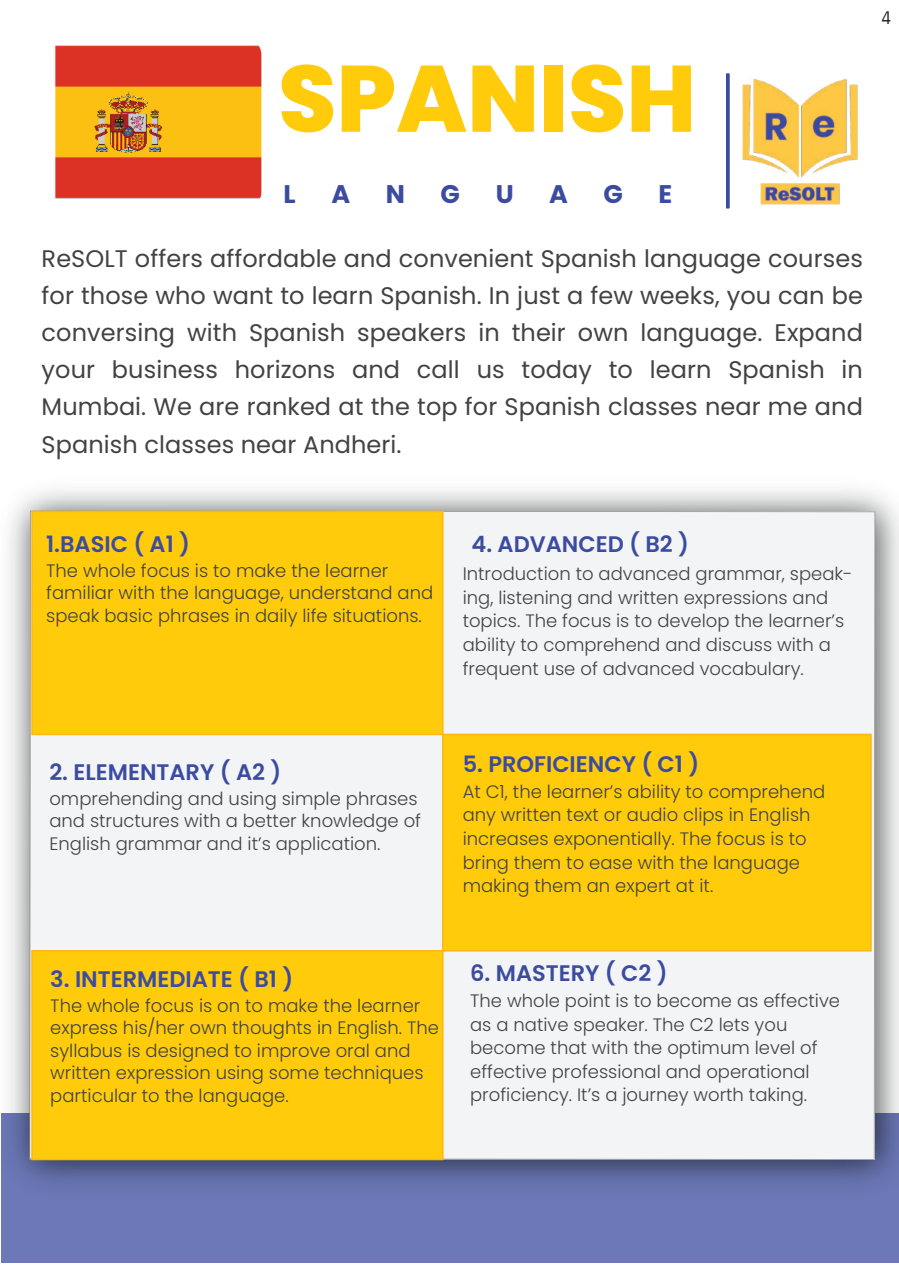
<style>
.page{position:relative;width:899px;height:1269px;background:#fff}
.page>*{position:absolute;margin:0;border:0;box-sizing:border-box;transform-origin:0 0}
.t1{font:800 94.05px "Poppins";color:#ffcb0b}
.t2{font:700 25.5px "Poppins";color:#3b4ca0}
.t3{font:24px/37.2px "Poppins";letter-spacing:.005em;color:#414241;text-align:justify}
.t4{font:600 22.5px "Poppins";color:#3b4ca0}
.t5{font:300 18px/23.7px "Poppins";color:#414241}
.t6{font:18px "IBM Plex Sans Cond";color:#231f20}
</style>
<div class="page">
<img style="left:44px;top:39px;width:217px;height:169px;border-radius:16px">
<div style="left:1px;top:1114px;width:898px;height:149px;background:#6c78b7"></div>
<img style="left:1px;top:489px;width:898px;height:695px">
<div style="left:29px;top:511px;width:846px;height:649px;background:#f3f4f5"></div>
<div style="left:31px;top:511px;width:413px;height:224px;background:#ffcb0b"></div>
<div style="left:31px;top:950px;width:413px;height:210px;background:#ffcb0b"></div>
<div style="left:442px;top:734px;width:430px;height:218px;background:#ffcb0b"></div>
<img style="left:726px;top:73px;width:132px;height:136px">
<p class="t1" style="left:278px;top:33px;width:419px">SPANISH</p>
<p class="t6" style="left:881px;top:5px;width:11px">4</p>
<p class="t2" style="left:284px;top:176px;width:14px">L</p>
<p class="t2" style="left:331px;top:176px;width:20px">A</p>
<p class="t2" style="left:386px;top:176px;width:21px">N</p>
<p class="t2" style="left:441px;top:176px;width:21px">G</p>
<p class="t2" style="left:496px;top:176px;width:19px">U</p>
<p class="t2" style="left:549px;top:176px;width:20px">A</p>
<p class="t2" style="left:603px;top:176px;width:21px">G</p>
<p class="t2" style="left:659px;top:176px;width:15px">E</p>
<p class="t3" style="left:42px;top:240px;width:823px">ReSOLT offers affordable and convenient Spanish language courses for those who want to learn Spanish. In just a few weeks, you can be conversing with Spanish speakers in their own language. Expand your business horizons and call us today to learn Spanish in Mumbai. We are ranked at the top for Spanish classes near me and Spanish classes near Andheri.</p>
<h3 class="t4" style="left:46px;top:528px;width:145px">1.BASIC ( A1 )</h3>
<p class="t5" style="left:46px;top:559px;width:389px;line-height:22.5px">The whole focus is to make the learner familiar with the language, understand and speak basic phrases in daily life situations.</p>
<p class="t4" style="left:471px;top:528px;width:219px">4. ADVANCED ( B2 )</p>
<p class="t5" style="left:463px;top:562px;width:391px">Introduction to advanced grammar, speak&shy;ing, listening and written expressions and topics. The focus is to develop the learner’s ability to comprehend and discuss with a frequent use of advanced vocabulary.</p>
<p class="t4" style="left:49px;top:757px;width:233px">2. ELEMENTARY ( A2 )</p>
<p class="t5" style="left:49px;top:787px;width:373px;line-height:22.5px">omprehending and using simple phrases and structures with a better knowledge of<br>English grammar and it’s application.</p>
<p class="t4" style="left:463px;top:748px;width:238px">5. PROFICIENCY ( C1 )</p>
<p class="t5" style="left:463px;top:780px;width:364px">At C1, the learner’s ability to comprehend any written text or audio clips in English increases exponentially. The focus is to bring them to ease with the language making them an expert at it.</p>
<h2 class="t4" style="left:50px;top:963px;width:244px">3. INTERMEDIATE ( B1 )</h2>
<p class="t5" style="left:50px;top:994px;width:390px;line-height:22.5px">The whole focus is on to make the learner express his/her own thoughts in English. The syllabus is designed to improve oral and written expression using some techniques particular to the language.</p>
<p class="t4" style="left:470px;top:957px;width:199px">6. MASTERY ( C2 )</p>
<p class="t5" style="left:470px;top:989px;width:371px">The whole point is to become as effective as a native speaker. The C2 lets you become that with the optimum level of effective professional and operational proficiency. It’s a journey worth taking.</p>
</div>
